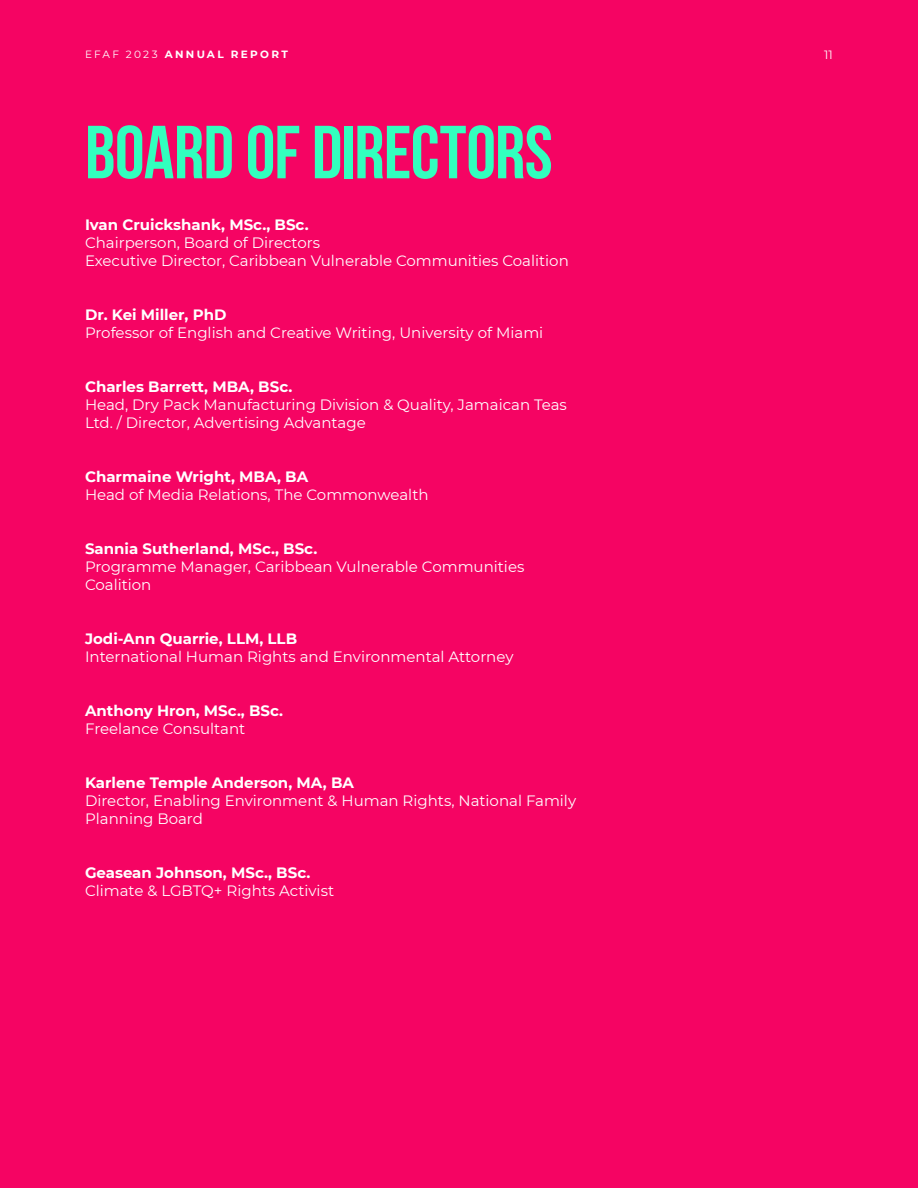
<style>
.page{position:relative;width:918px;height:1188px;background:#f50463}
.page>*{position:absolute;margin:0;border:0;box-sizing:border-box;transform-origin:0 0}
.t1{font:700 75px "Bebas Neue";letter-spacing:-.01em;color:#32ffbe}
.t2{font:15px/18px "Montserrat";color:#fff}
.t3{font:700 15px "Montserrat";color:#fff}
.t4{font:12px "Montserrat";color:#fff}
.t5{font:700 10.5px "Montserrat";letter-spacing:.22em;color:#fff}
.s1{font-weight:400}
</style>
<div class="page">
<p class="t5" style="left:85px;top:47px;width:204px"><span class="s1">EFAF 2023</span> ANNUAL REPORT</p>
<p class="t4" style="left:824px;top:46px;width:10px">11</p>
<h1 class="t1" style="left:85px;top:111px;width:469px">BOARD OF DIRECTORS</h1>
<p class="t3" style="left:85px;top:214px;width:225px">Ivan Cruickshank, MSc., BSc.</p>
<p class="t2" style="left:85px;top:233px;width:485px">Chairperson, Board of Directors<br>Executive Director, Caribbean Vulnerable Communities Coalition</p>
<p class="t3" style="left:85px;top:304px;width:143px">Dr. Kei Miller, PhD</p>
<p class="t2" style="left:85px;top:323px;width:460px">Professor of English and Creative Writing, University of Miami</p>
<p class="t3" style="left:85px;top:376px;width:209px">Charles Barrett, MBA, BSc.</p>
<p class="t2" style="left:85px;top:395px;width:483px">Head, Dry Pack Manufacturing Division &amp; Quality, Jamaican Teas<br>Ltd. / Director, Advertising Advantage</p>
<p class="t3" style="left:85px;top:466px;width:225px">Charmaine Wright, MBA, BA</p>
<p class="t2" style="left:85px;top:485px;width:345px">Head of Media Relations, The Commonwealth</p>
<p class="t3" style="left:85px;top:538px;width:234px">Sannia Sutherland, MSc., BSc.</p>
<p class="t2" style="left:85px;top:557px;width:441px">Programme Manager, Caribbean Vulnerable Communities<br>Coalition</p>
<p class="t3" style="left:85px;top:628px;width:214px">Jodi-Ann Quarrie, LLM, LLB</p>
<p class="t2" style="left:85px;top:647px;width:430px">International Human Rights and Environmental Attorney</p>
<p class="t3" style="left:85px;top:700px;width:200px">Anthony Hron, MSc., BSc.</p>
<p class="t2" style="left:85px;top:719px;width:162px">Freelance Consultant</p>
<p class="t3" style="left:85px;top:772px;width:270px">Karlene Temple Anderson, MA, BA</p>
<p class="t2" style="left:85px;top:791px;width:493px">Director, Enabling Environment &amp; Human Rights, National Family<br>Planning Board</p>
<p class="t3" style="left:85px;top:862px;width:227px">Geasean Johnson, MSc., BSc.</p>
<p class="t2" style="left:85px;top:881px;width:251px">Climate &amp; LGBTQ+ Rights Activist</p>
</div>
